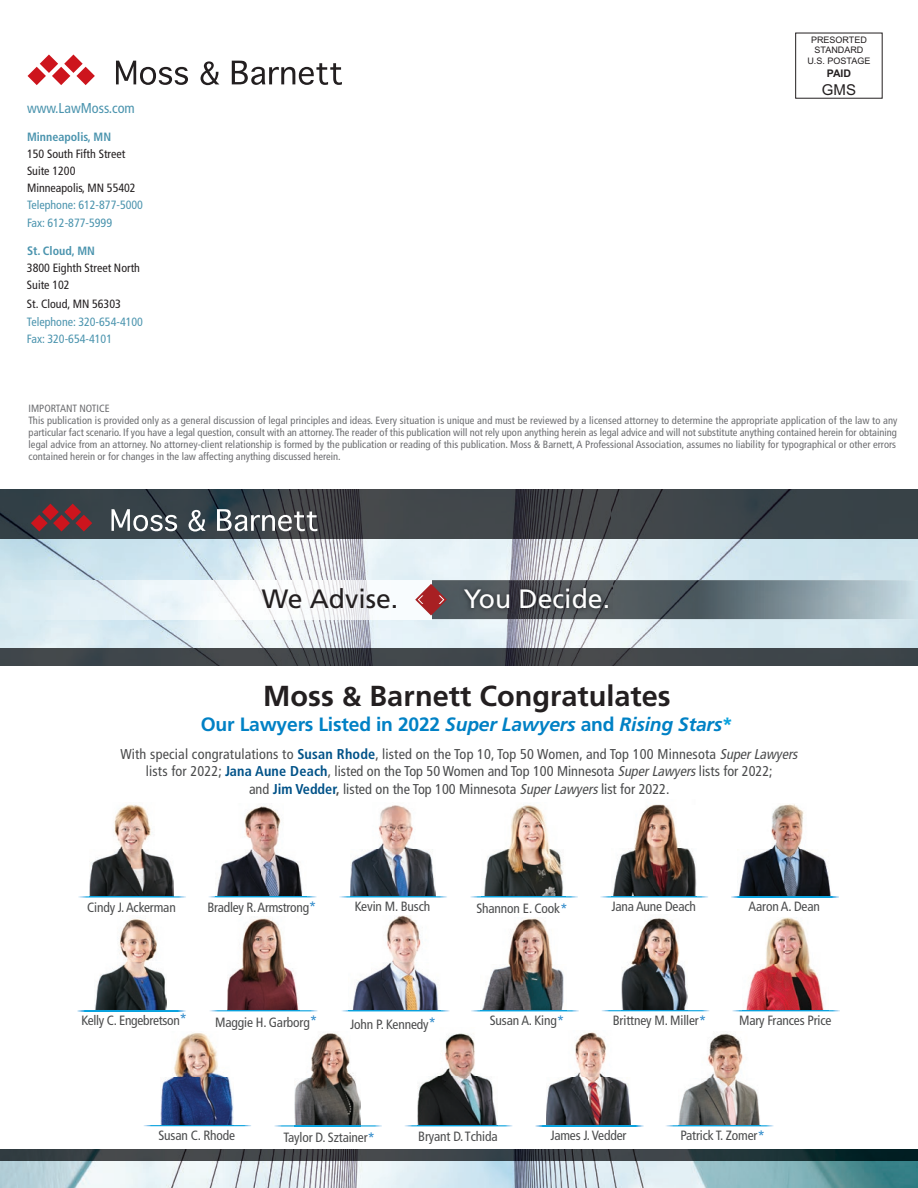
<style>
.page{position:relative;width:918px;height:1188px;background:#fff}
.page>*{position:absolute;margin:0;border:0;box-sizing:border-box;transform-origin:0 0}
.t1{font:700 28.95px "Frutiger LT Std";color:#231f20}
.t2{font:26.55px "Frutiger LT Std";color:#fff}
.t3{font:26.55px "Frutiger LT Std";color:#231f20}
.t4{font:700 19.35px "Frutiger LT Std";letter-spacing:-.01em;color:#0081c5}
.t5{font:15px "Arial";color:#231f20}
.t6{font:condensed 14.25px/17.7px "Frutiger LT Std";color:#4b4c4d;text-align:center}
.t7{font:condensed 14.25px "Frutiger LT Std";color:#4b94ae}
.t8{font:condensed 13.5px "Frutiger LT Std";letter-spacing:-.01em;color:#4b4c4d}
.t9{font:condensed 12px/17px "Frutiger LT Std";color:#231f20}
.t10{font:condensed 12px/17.7px "Frutiger LT Std";color:#4b94ae}
.t11{font:700 condensed 12px "Frutiger LT Std";color:#4b94ae}
.t12{font:condensed 10.5px/12px "Frutiger LT Std";letter-spacing:.005em;color:#6c6d70}
.t13{font:700 10.5px "Arial";color:#231f20}
.t14{font:9px/10.8px "Arial";color:#231f20;text-align:center}
.s1{font-weight:700;font-size:12.3px;color:#4b94ae}
.s2{font-weight:700;color:#4b94ae}
.s3{font-size:27.3px}
.s4{font-style:italic}
.s5{color:#0aa2de}
.s6{font-weight:700;color:#005288}
.s7{font-weight:700}
.s8{font-size:15.3px;color:#328ccb}
</style>
<div class="page">
<svg style="left:116px;top:61px;width:72px;height:24px"></svg>
<svg style="left:201px;top:61px;width:18px;height:24px"></svg>
<svg style="left:232px;top:61px;width:110px;height:24px"></svg>
<svg style="left:28px;top:55px;width:67px;height:30px"></svg>
<img style="left:0;top:539px;width:918px;height:109px">
<img style="left:0;top:648px;width:918px;height:17px">
<img style="left:0;top:489px;width:918px;height:50px">
<svg style="left:111px;top:509px;width:66px;height:22px"></svg>
<svg style="left:189px;top:510px;width:17px;height:22px"></svg>
<svg style="left:217px;top:509px;width:100px;height:22px"></svg>
<svg style="left:31px;top:504px;width:61px;height:28px;background:#732e35"></svg>
<img style="left:0;top:580px;width:918px;height:39px">
<img style="left:460px;top:584px;width:153px;height:30px">
<svg style="left:415px;top:584px;width:32px;height:32px"></svg>
<img style="left:0;top:1161px;width:918px;height:27px">
<img style="left:0;top:1150px;width:918px;height:11px">
<img style="left:350px;top:805px;width:85px;height:91px">
<svg style="left:339px;top:896px;width:108px;height:1px"></svg>
<img style="left:612px;top:804px;width:84px;height:92px">
<svg style="left:600px;top:896px;width:108px;height:1px"></svg>
<img style="left:484px;top:804px;width:79px;height:92px">
<svg style="left:470px;top:896px;width:108px;height:1px"></svg>
<img style="left:90px;top:804px;width:83px;height:92px">
<svg style="left:78px;top:896px;width:108px;height:2px"></svg>
<img style="left:217px;top:806px;width:86px;height:90px">
<svg style="left:209px;top:896px;width:108px;height:1px"></svg>
<img style="left:739px;top:804px;width:92px;height:92px">
<svg style="left:731px;top:896px;width:108px;height:1px"></svg>
<img style="left:295px;top:1033px;width:65px;height:92px">
<svg style="left:274px;top:1125px;width:108px;height:2px"></svg>
<img style="left:546px;top:1032px;width:85px;height:93px">
<svg style="left:535px;top:1125px;width:108px;height:1px"></svg>
<img style="left:418px;top:1033px;width:79px;height:92px">
<svg style="left:405px;top:1125px;width:108px;height:1px"></svg>
<img style="left:160px;top:1033px;width:73px;height:92px">
<svg style="left:143px;top:1125px;width:108px;height:1px"></svg>
<img style="left:678px;top:1033px;width:82px;height:92px">
<svg style="left:666px;top:1125px;width:108px;height:1px"></svg>
<img style="left:678px;top:1125px;width:83px;height:1px">
<img style="left:352px;top:915px;width:87px;height:95px">
<svg style="left:342px;top:1010px;width:108px;height:1px"></svg>
<img style="left:622px;top:918px;width:66px;height:92px">
<svg style="left:602px;top:1010px;width:107px;height:1px"></svg>
<img style="left:482px;top:918px;width:82px;height:92px">
<svg style="left:471px;top:1010px;width:108px;height:1px"></svg>
<img style="left:95px;top:919px;width:72px;height:91px">
<svg style="left:77px;top:1010px;width:108px;height:1px"></svg>
<img style="left:227px;top:918px;width:72px;height:92px">
<svg style="left:210px;top:1010px;width:108px;height:1px"></svg>
<img style="left:746px;top:918px;width:78px;height:92px">
<svg style="left:732px;top:1010px;width:108px;height:1px"></svg>
<img style="left:742px;top:1010px;width:87px;height:1px">
<h3 class="t7" style="left:27px;top:100px;width:109px">www.LawMoss.com</h3>
<p class="t11" style="left:27px;top:129px;width:86px">Minneapolis, MN</p>
<p class="t9" style="left:27px;top:145px;width:110px">150 South Fifth Street<br>Suite 1200<br>Minneapolis, MN 55402</p>
<p class="t10" style="left:27px;top:196px;width:118px">Telephone: 612-877-5000<br>Fax: 612-877-5999</p>
<p class="t9" style="left:27px;top:243px;width:115px"><span class="s1">St.</span> <span class="s2">Cloud, MN<br></span>3800 Eighth Street North<br>Suite 102</p>
<p class="t9" style="left:27px;top:295px;width:95px">St. Cloud, MN 56303</p>
<p class="t10" style="left:27px;top:313px;width:118px">Telephone: 320-654-4100<br>Fax: 320-654-4101</p>
<p class="t12" style="left:29px;top:402px;width:83px">IMPORTANT NOTICE</p>
<p class="t14" style="left:808px;top:34px;width:64px">PRESORTED<br>STANDARD<br>U.S. POSTAGE</p>
<p class="t13" style="left:827px;top:67px;width:26px">PAID</p>
<h3 class="t5" style="left:822px;top:81px;width:36px">GMS</h3>
<p class="t12" style="left:29px;top:415px;width:870px">This publication is provided only as a general discussion of legal principles and ideas. Every situation is unique and must be reviewed by a licensed attorney to determine the appropriate application of the law to any particular fact scenario. If you have a legal question, consult with an attorney. The reader of this publication will not rely upon anything herein as legal advice and will not substitute anything contained herein for obtaining legal advice from an attorney. No attorney-client relationship is formed by the publication or reading of this publication. Moss &amp; Barnett, A Professional Association, assumes no liability for typographical or other errors contained herein or for changes in the law affecting anything discussed herein.</p>
<h2 class="t3" style="left:262px;top:583px;width:138px">We Advise.</h2>
<h2 class="t2" style="left:464px;top:583px;width:148px">You Decide.</h2>
<h1 class="t1" style="left:263px;top:679px;width:409px">Moss <span class="s3">&amp;</span> Barnett Congratulates</h1>
<h3 class="t4" style="left:201px;top:712px;width:534px">Our Lawyers Listed in 2022 <span class="s4">Super Lawyers</span> and <span class="s4">Rising Stars</span><span class="s5">*</span></h3>
<p class="t6" style="left:120px;top:745px;width:682px">With special congratulations to <span class="s6">Susan Rhode</span>, listed on the Top 10, Top 50 Women, and Top 100 Minnesota <span class="s4">SuperLawyers </span>lists for 2022; <span class="s6">Jana Aune Deach</span>, listed on the Top 50 Women and Top 100 Minnesota <span class="s4">SuperLawyers</span>lists for 2022;<br>and <span class="s6">Jim Vedder</span><span class="s7">,</span> listed on the Top 100 Minnesota <span class="s4">SuperLawyers</span>list for 2022.</p>
<p class="t8" style="left:87px;top:899px;width:90px">Cindy J. Ackerman</p>
<p class="t8" style="left:208px;top:899px;width:111px">Bradley R. Armstrong<span class="s8">*</span></p>
<p class="t8" style="left:355px;top:899px;width:77px">Kevin M. Busch</p>
<p class="t8" style="left:476px;top:900px;width:93px">Shannon E. Cook<span class="s8">*</span></p>
<p class="t8" style="left:611px;top:899px;width:86px">Jana Aune Deach</p>
<p class="t8" style="left:749px;top:899px;width:73px">Aaron A. Dean</p>
<p class="t8" style="left:82px;top:1013px;width:107px">Kelly C. Engebretson<span class="s8">*</span></p>
<p class="t8" style="left:215px;top:1015px;width:104px">Maggie H. Garborg<span class="s8">*</span></p>
<p class="t8" style="left:350px;top:1016px;width:88px">John P. Kennedy<span class="s8">*</span></p>
<p class="t8" style="left:490px;top:1013px;width:76px">Susan A. King<span class="s8">*</span></p>
<p class="t8" style="left:613px;top:1013px;width:95px">Brittney M. Miller<span class="s8">*</span></p>
<p class="t8" style="left:739px;top:1013px;width:94px">Mary Frances Price</p>
<p class="t8" style="left:158px;top:1128px;width:78px">Susan C. Rhode</p>
<p class="t8" style="left:283px;top:1129px;width:93px">Taylor D. Sztainer<span class="s8">*</span></p>
<p class="t8" style="left:418px;top:1128px;width:81px">Bryant D. Tchida</p>
<p class="t8" style="left:550px;top:1128px;width:78px">James J. Vedder</p>
<p class="t8" style="left:681px;top:1128px;width:86px">Patrick T. Zomer<span class="s8">*</span></p>
</div>
